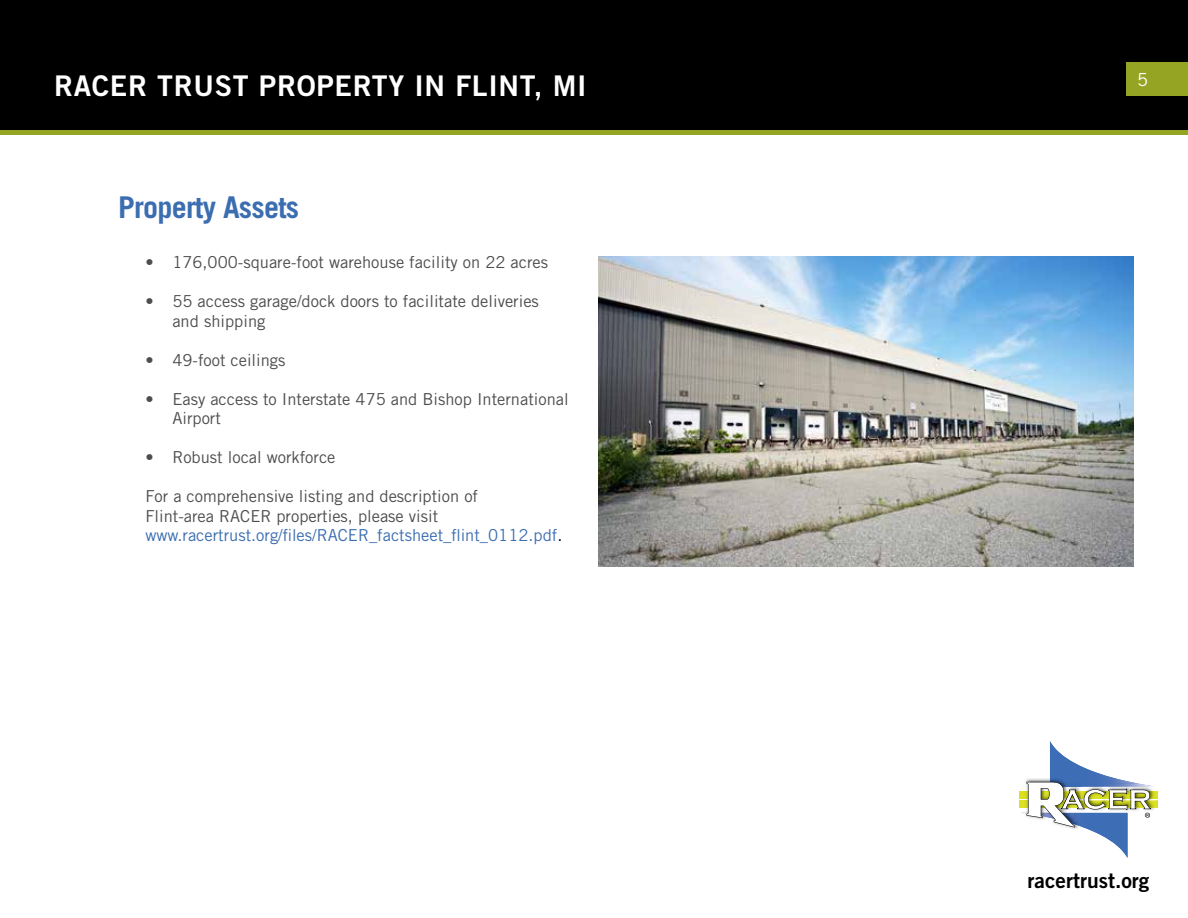
<style>
.page{position:relative;width:1188px;height:918px;background:#fff}
.page>*{position:absolute;margin:0;border:0;box-sizing:border-box;transform-origin:0 0}
.t1{font:700 30px "Trade Gothic LT Std";letter-spacing:-.025em;color:#3b6db1}
.t2{font:28.5px "Trade Gothic LT Std Bd 2";letter-spacing:.025em;color:#fff}
.t3{font:21px "Trade Gothic LT Std Bd 2";color:#000}
.t4{font:18px "Trade Gothic LT Std";color:#fff}
.t5{font:16.5px/19.5px "Trade Gothic LT Std";color:#4d4d4f}
.s1{color:#3b6db1}
.s2{color:#000}
</style>
<div class="page">
<div style="left:1px;top:1px;width:1186px;height:131px;background:#000"></div>
<div style="left:0;top:0;width:1188px;height:133px;border:2px solid #000"></div>
<div style="left:1126px;top:62px;width:62px;height:34px;background:#96a424"></div>
<div style="left:0;top:130px;width:1188px;height:5px;background:#96a424"></div>
<div style="left:1019px;top:791px;width:139px;height:7px;background:#dbe120"></div>
<div style="left:1019px;top:801px;width:139px;height:7px;background:#dbe120"></div>
<svg style="left:1021px;top:741px;width:137px;height:117px"></svg>
<img style="left:598px;top:256px;width:536px;height:310px">
<h2 class="t2" style="left:54px;top:68px;width:534px">RACER TRUST PROPERTY IN FLINT, MI</h2>
<h1 class="t1" style="left:118px;top:189px;width:183px">Property Assets</h1>
<p class="t5" style="left:145px;top:253px;width:404px">• 176,000-square-foot warehouse facility on 22 acres</p>
<p class="t5" style="left:172px;top:292px;width:368px;text-indent:-27px">• 55 access garage/dock doors to facilitate deliveries and shipping</p>
<p class="t5" style="left:145px;top:350px;width:142px">• 49-foot ceilings</p>
<p class="t5" style="left:172px;top:389px;width:398px;text-indent:-27px">• Easy access to Interstate 475 and Bishop International<br>Airport</p>
<p class="t5" style="left:145px;top:448px;width:192px">• Robust local workforce</p>
<p class="t5" style="left:145px;top:487px;width:419px">For a comprehensive listing and description of<br>Flint-area RACER properties, please visit <span class="s1">www.racertrust.org/files/RACER_factsheet_flint_0112.pdf</span><span class="s2">.</span></p>
<p class="t4" style="left:1137px;top:68px;width:12px">5</p>
<p class="t3" style="left:1028px;top:867px;width:123px">racertrust.org</p>
</div>
